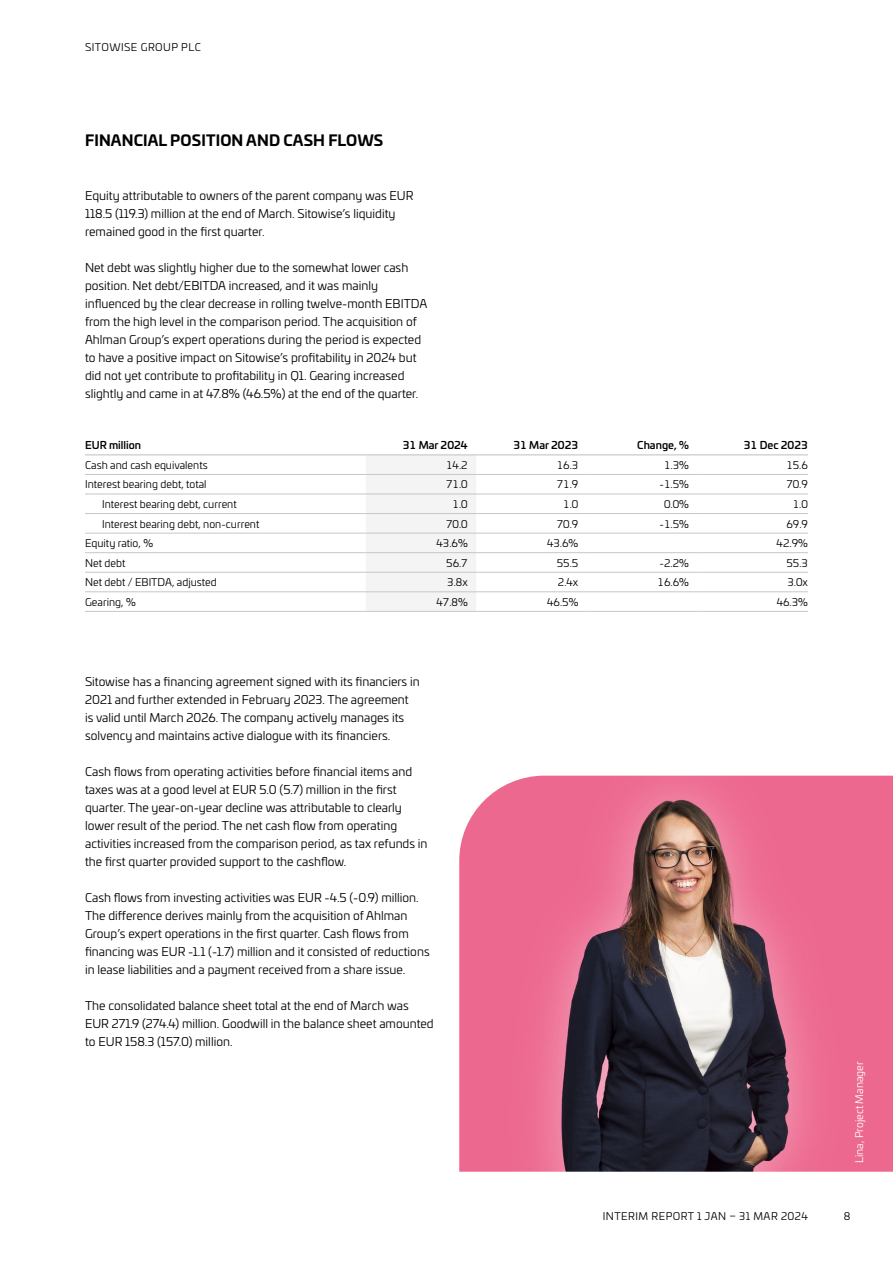
<style>
.page{position:relative;width:893px;height:1263px;background:#fff}
.page>*{position:absolute;margin:0;border:0;box-sizing:border-box;transform-origin:0 0}
.t1{font:700 15px "Univia Pro";letter-spacing:.01em;color:#000}
.t2{font:12px/18px "Univia Pro";color:#000}
.t3{font:10.5px "Univia Pro";color:#000}
.t4{font:500 10.5px "Univia Pro";color:#000}
.t5{font:10.5px "Univia Pro";letter-spacing:.045em;color:#000}
.t6{font:10.5px "Univia Pro";color:#fff}
</style>
<div class="page">
<div style="left:366px;top:455px;width:110px;height:156px;background:#f4f4f4"></div>
<hr style="left:85px;top:454px;width:281px;height:1px;background:#c6c6c6">
<hr style="left:366px;top:454px;width:110px;height:1px;background:#c6c6c6">
<hr style="left:476px;top:454px;width:111px;height:1px;background:#c6c6c6">
<hr style="left:587px;top:454px;width:110px;height:1px;background:#c6c6c6">
<hr style="left:697px;top:454px;width:111px;height:1px;background:#c6c6c6">
<hr style="left:85px;top:474px;width:281px;height:1px;background:#c6c6c6">
<hr style="left:366px;top:474px;width:110px;height:1px;background:#c6c6c6">
<hr style="left:476px;top:474px;width:111px;height:1px;background:#c6c6c6">
<hr style="left:85px;top:494px;width:281px;height:1px;background:#c6c6c6">
<hr style="left:366px;top:494px;width:110px;height:1px;background:#c6c6c6">
<hr style="left:476px;top:494px;width:111px;height:1px;background:#c6c6c6">
<hr style="left:85px;top:513px;width:281px;height:1px;background:#c6c6c6">
<hr style="left:366px;top:513px;width:110px;height:1px;background:#c6c6c6">
<hr style="left:476px;top:513px;width:111px;height:1px;background:#c6c6c6">
<hr style="left:85px;top:533px;width:281px;height:1px;background:#c6c6c6">
<hr style="left:366px;top:533px;width:110px;height:1px;background:#c6c6c6">
<hr style="left:476px;top:533px;width:111px;height:1px;background:#c6c6c6">
<hr style="left:85px;top:552px;width:281px;height:1px;background:#c6c6c6">
<hr style="left:366px;top:552px;width:110px;height:1px;background:#c6c6c6">
<hr style="left:476px;top:552px;width:111px;height:1px;background:#c6c6c6">
<hr style="left:85px;top:572px;width:281px;height:1px;background:#c6c6c6">
<hr style="left:366px;top:572px;width:110px;height:1px;background:#c6c6c6">
<hr style="left:476px;top:572px;width:111px;height:1px;background:#c6c6c6">
<hr style="left:85px;top:591px;width:281px;height:1px;background:#c6c6c6">
<hr style="left:366px;top:591px;width:110px;height:1px;background:#c6c6c6">
<hr style="left:476px;top:591px;width:111px;height:1px;background:#c6c6c6">
<hr style="left:85px;top:611px;width:281px;height:1px;background:#c6c6c6">
<hr style="left:366px;top:611px;width:110px;height:1px;background:#c6c6c6">
<hr style="left:476px;top:611px;width:111px;height:1px;background:#c6c6c6">
<hr style="left:587px;top:474px;width:110px;height:1px;background:#c6c6c6">
<hr style="left:697px;top:474px;width:111px;height:1px;background:#c6c6c6">
<hr style="left:587px;top:494px;width:110px;height:1px;background:#c6c6c6">
<hr style="left:697px;top:494px;width:111px;height:1px;background:#c6c6c6">
<hr style="left:587px;top:513px;width:110px;height:1px;background:#c6c6c6">
<hr style="left:697px;top:513px;width:111px;height:1px;background:#c6c6c6">
<hr style="left:587px;top:533px;width:110px;height:1px;background:#c6c6c6">
<hr style="left:697px;top:533px;width:111px;height:1px;background:#c6c6c6">
<hr style="left:587px;top:552px;width:110px;height:1px;background:#c6c6c6">
<hr style="left:697px;top:552px;width:111px;height:1px;background:#c6c6c6">
<hr style="left:587px;top:572px;width:110px;height:1px;background:#c6c6c6">
<hr style="left:697px;top:572px;width:111px;height:1px;background:#c6c6c6">
<hr style="left:587px;top:591px;width:110px;height:1px;background:#c6c6c6">
<hr style="left:697px;top:591px;width:111px;height:1px;background:#c6c6c6">
<hr style="left:587px;top:611px;width:110px;height:1px;background:#c6c6c6">
<hr style="left:697px;top:611px;width:111px;height:1px;background:#c6c6c6">
<img style="left:459px;top:776px;width:434px;height:396px">
<p class="t5" style="left:85px;top:39px;width:117px">SITOWISE GROUP PLC</p>
<p class="t1" style="left:85px;top:128px;width:300px">FINANCIAL POSITION AND CASH FLOWS</p>
<p class="t2" style="left:85px;top:186px;width:330px">Equity attributable to owners of the parent company was EUR<br>118.5 (119.3) million at the end of March. Sitowise’s liquidity remained good in the first quarter.</p>
<p class="t2" style="left:85px;top:258px;width:344px">Net debt was slightly higher due to the somewhat lower cash position. Net debt/EBITDA increased, and it was mainly influenced by the clear decrease in rolling twelve-month EBITDA from the high level in the comparison period. The acquisition of Ahlman Group’s expert operations during the period is expected to have a positive impact on Sitowise’s profitability in 2024 but did not yet contribute to profitability in Q1. Gearing increased slightly and came in at 47.8% (46.5%) at the end of the quarter.</p>
<p class="t4" style="left:85px;top:437px;width:58px">EUR million</p>
<p class="t4" style="left:403px;top:437px;width:66px">31 Mar 2024</p>
<p class="t4" style="left:513px;top:437px;width:66px">31 Mar 2023</p>
<p class="t4" style="left:637px;top:437px;width:53px">Change, %</p>
<p class="t4" style="left:744px;top:437px;width:66px">31 Dec 2023</p>
<p class="t3" style="left:85px;top:457px;width:124px">Cash and cash equivalents</p>
<p class="t3" style="left:446px;top:457px;width:23px">14.2</p>
<p class="t3" style="left:557px;top:457px;width:23px">16.3</p>
<p class="t3" style="left:664px;top:457px;width:26px">1.3%</p>
<p class="t3" style="left:786px;top:457px;width:23px">15.6</p>
<p class="t3" style="left:85px;top:477px;width:123px">Interest bearing debt, total</p>
<p class="t3" style="left:446px;top:477px;width:23px">71.0</p>
<p class="t3" style="left:557px;top:477px;width:23px">71.9</p>
<p class="t3" style="left:659px;top:477px;width:31px">-1.5%</p>
<p class="t3" style="left:786px;top:477px;width:23px">70.9</p>
<p class="t3" style="left:102px;top:496px;width:136px">Interest bearing debt, current</p>
<p class="t3" style="left:453px;top:496px;width:17px">1.0</p>
<p class="t3" style="left:563px;top:496px;width:17px">1.0</p>
<p class="t3" style="left:664px;top:496px;width:26px">0.0%</p>
<p class="t3" style="left:793px;top:496px;width:17px">1.0</p>
<p class="t3" style="left:102px;top:516px;width:159px">Interest bearing debt, non-current</p>
<p class="t3" style="left:446px;top:516px;width:23px">70.0</p>
<p class="t3" style="left:557px;top:516px;width:23px">70.9</p>
<p class="t3" style="left:659px;top:516px;width:31px">-1.5%</p>
<p class="t3" style="left:786px;top:516px;width:23px">69.9</p>
<p class="t3" style="left:85px;top:536px;width:69px">Equity ratio, %</p>
<p class="t3" style="left:436px;top:536px;width:33px">43.6%</p>
<p class="t3" style="left:547px;top:536px;width:33px">43.6%</p>
<p class="t3" style="left:777px;top:536px;width:33px">42.9%</p>
<p class="t3" style="left:85px;top:555px;width:42px">Net debt</p>
<p class="t3" style="left:446px;top:555px;width:23px">56.7</p>
<p class="t3" style="left:557px;top:555px;width:23px">55.5</p>
<p class="t3" style="left:659px;top:555px;width:31px">-2.2%</p>
<p class="t3" style="left:786px;top:555px;width:23px">55.3</p>
<p class="t3" style="left:85px;top:575px;width:133px">Net debt / EBITDA, adjusted</p>
<p class="t3" style="left:447px;top:575px;width:22px">3.8x</p>
<p class="t3" style="left:558px;top:575px;width:22px">2.4x</p>
<p class="t3" style="left:658px;top:575px;width:33px">16.6%</p>
<p class="t3" style="left:787px;top:575px;width:22px">3.0x</p>
<p class="t3" style="left:85px;top:594px;width:52px">Gearing, %</p>
<p class="t3" style="left:436px;top:594px;width:33px">47.8%</p>
<p class="t3" style="left:547px;top:594px;width:33px">46.5%</p>
<p class="t3" style="left:777px;top:594px;width:33px">46.3%</p>
<p class="t2" style="left:85px;top:672px;width:336px">Sitowise has a financing agreement signed with its financiers in 2021 and further extended in February 2023. The agreement is valid until March 2026. The company actively manages its solvency and maintains active dialogue with its financiers.</p>
<p class="t2" style="left:85px;top:762px;width:344px">Cash flows from operating activities before financial items and taxes was at a good level at EUR 5.0 (5.7) million in the first quarter. The year-on-year decline was attributable to clearly lower result of the period. The net cash flow from operating activities increased from the comparison period, as tax refunds in the first quarter provided support to the cashflow.</p>
<p class="t2" style="left:85px;top:888px;width:346px">Cash flows from investing activities was EUR -4.5 (-0.9) million.<br>The difference derives mainly from the acquisition of Ahlman Group’s expert operations in the first quarter. Cash flows from financing was EUR -1.1 (-1.7) million and it consisted of reductions in lease liabilities and a payment received from a share issue.</p>
<p class="t2" style="left:85px;top:996px;width:350px">The consolidated balance sheet total at the end of March was<br>EUR 271.9 (274.4) million. Goodwill in the balance sheet amounted to EUR 158.3 (157.0) million.</p>
<p class="t5" style="left:603px;top:1209px;width:207px">INTERIM REPORT 1 JAN – 31 MAR 2024</p>
<p class="t6" style="left:852px;top:1163px;width:103px;rotate:-90deg">Lina, Project Manager</p>
<p class="t3" style="left:844px;top:1209px;width:8px">8</p>
</div>
